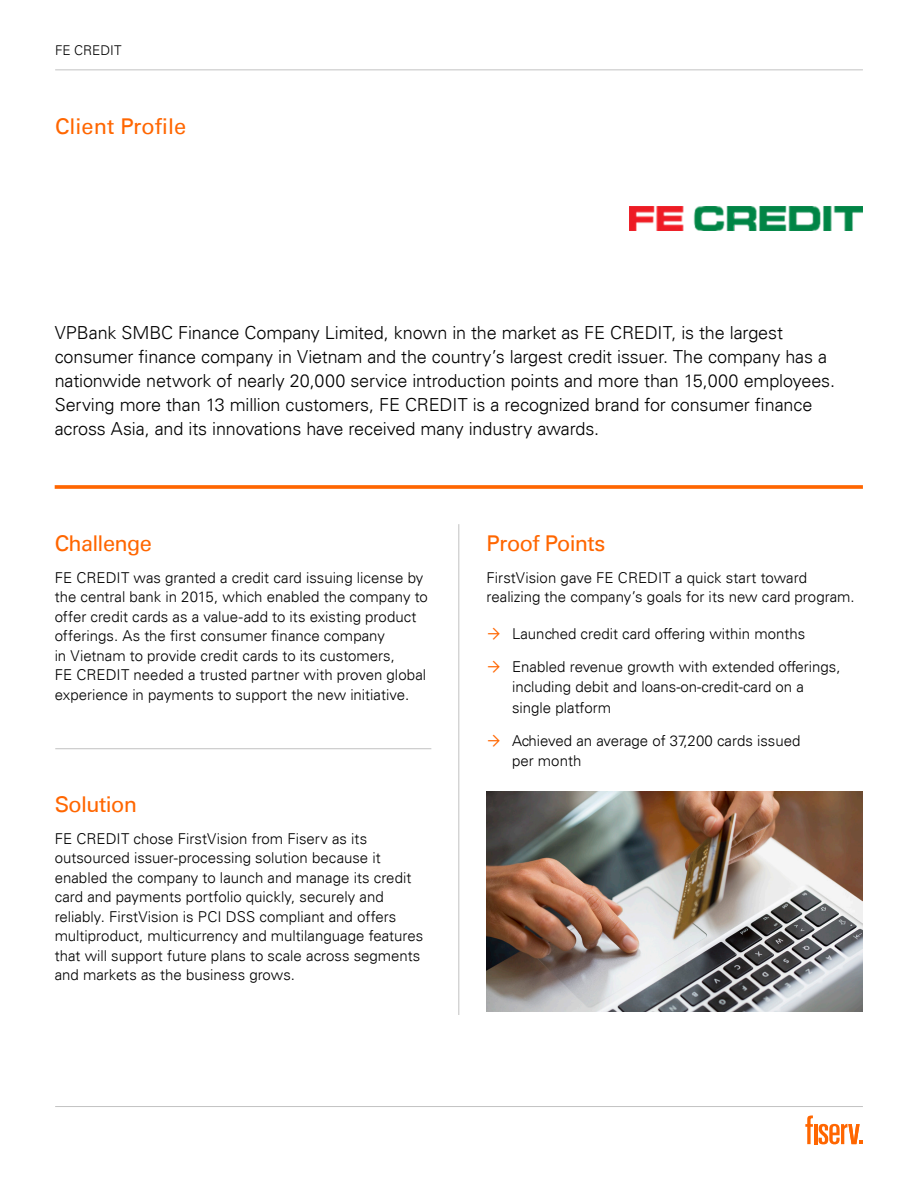
<style>
.page{position:relative;width:918px;height:1188px;background:#fff}
.page>*{position:absolute;margin:0;border:0;box-sizing:border-box;transform-origin:0 0}
.Bullet_Point{font:21.75px "Univers For Fiserv 55";letter-spacing:-.03em;color:#f60}
.Sub_Title{font:21.75px "Univers For Fiserv 55";color:#f60}
.Body_Copy___12__no_K{font:300 18px/24px "Univers For Fiserv 45";letter-spacing:-.01em;color:#000}
.Body_Copy_-_10__no_K{font:300 15px/19.5px "Univers For Fiserv 45";color:#000}
.t1{font:300 13.5px "Univers For Fiserv 45";color:#000}
</style>
<div class="page">
<svg style="left:819px;top:1124px;width:44px;height:20px"></svg>
<hr style="left:814px;top:1124px;width:3px;height:20px;background:#f60">
<svg style="left:805px;top:1116px;width:8px;height:28px"></svg>
<hr style="left:55px;top:1106px;width:808px;height:1px;background:#c2c2c2">
<hr style="left:55px;top:70px;width:808px;height:1px;background:#c2c2c2">
<img style="left:630px;top:206px;width:233px;height:24px">
<svg style="left:55px;top:485px;width:808px;height:4px;background:#ff7114"></svg>
<hr style="left:459px;top:524px;width:1px;height:491px;background:#c2c2c2">
<hr style="left:55px;top:748px;width:376px;height:1px;background:#c2c2c2">
<img style="left:486px;top:792px;width:377px;height:220px">
<p class="t1" style="left:55px;top:42px;width:68px">FE CREDIT</p>
<p class="Sub_Title" style="left:55px;top:114px;width:133px">Client Profile</p>
<p class="Body_Copy___12__no_K" style="left:55px;top:320px;width:782px">VPBank SMBC Finance Company Limited, known in the market as FE CREDIT, is the largest consumer finance company in Vietnam and the country’s largest credit issuer. The company has a nationwide network of nearly 20,000 service introduction points and more than 15,000 employees.<br>Serving more than 13 million customers, FE CREDIT is a recognized brand for consumer finance across Asia, and its innovations have received many industry awards.</p>
<p class="Bullet_Point" style="left:55px;top:530px;width:99px">Challenge</p>
<p class="Body_Copy_-_10__no_K" style="left:55px;top:568px;width:375px">FE CREDIT was granted a credit card issuing license by the central bank in 2015, which enabled the company to offer credit cards as a value-add to its existing product offerings. As the first consumer finance company<br>in Vietnam to provide credit cards to its customers,<br>FE CREDIT needed a trusted partner with proven global experience in payments to support the new initiative.</p>
<p class="Bullet_Point" style="left:55px;top:791px;width:84px">Solution</p>
<p class="Body_Copy_-_10__no_K" style="left:55px;top:829px;width:370px">FE CREDIT chose FirstVision from Fiserv as its outsourced issuer-processing solution because it enabled the company to launch and manage its credit card and payments portfolio quickly, securely and reliably. FirstVision is PCI DSS compliant and offers multiproduct, multicurrency and multilanguage features that will support future plans to scale across segments and markets as the business grows.</p>
<p class="Bullet_Point" style="left:487px;top:530px;width:120px">Proof Points</p>
<p class="Body_Copy_-_10__no_K" style="left:487px;top:568px;width:370px">FirstVision gave FE CREDIT a quick start toward realizing the company’s goals for its new card program.</p>
<p class="Body_Copy_-_10__no_K" style="left:512px;top:624px;width:295px">Launched credit card offering within months</p>
<p class="Body_Copy_-_10__no_K" style="left:512px;top:657px;width:330px;line-height:20.2px">Enabled revenue growth with extended offerings, including debit and loans-on-credit-card on a single platform</p>
<p class="Body_Copy_-_10__no_K" style="left:512px;top:730px;width:290px;line-height:20.2px">Achieved an average of 37,200 cards issued per month</p>
</div>
